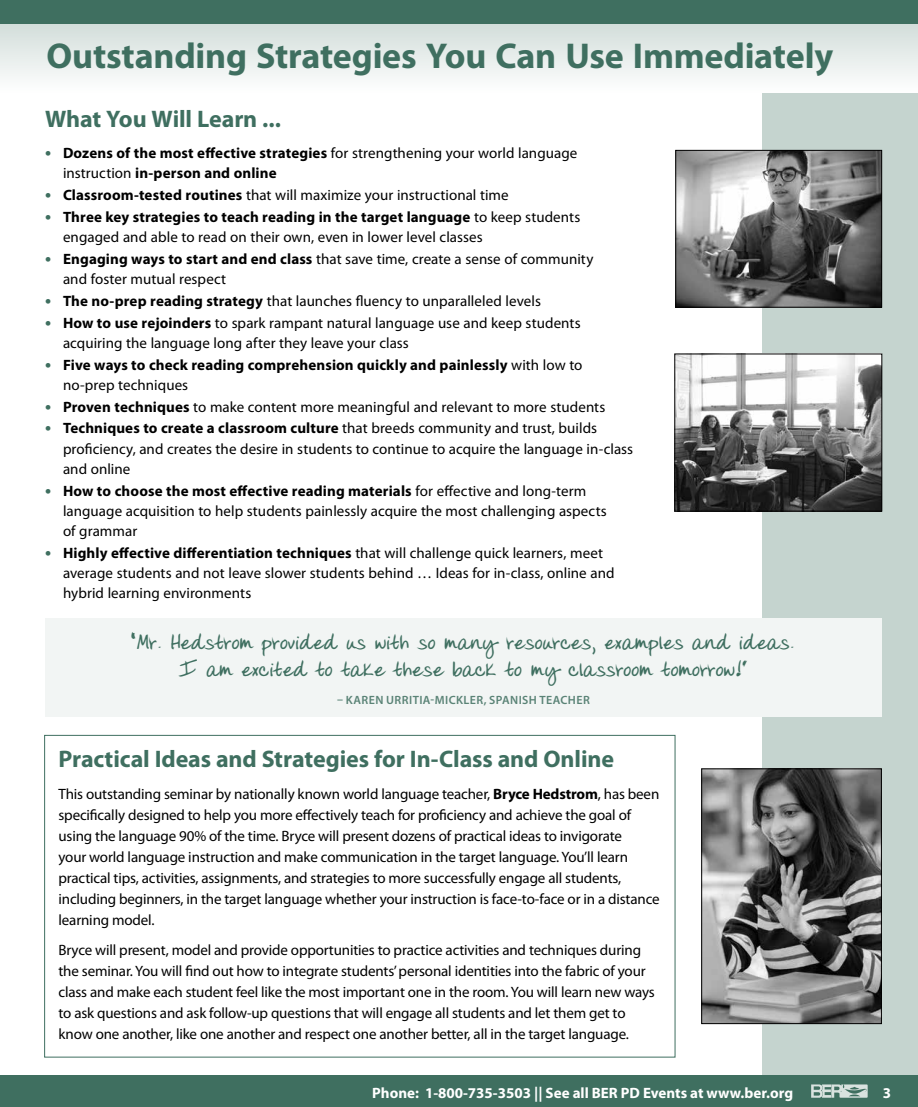
<style>
.page{position:relative;width:918px;height:1107px;background:#fff}
.page>*{position:absolute;margin:0;border:0;box-sizing:border-box;transform-origin:0 0}
.t1{font:700 36px "Myriad Pro";letter-spacing:-.005em;color:#3f6f60}
.t2{font:700 24px "Myriad Pro";letter-spacing:-.005em;color:#3f6f60}
.t3{font:700 22.5px/27px "Donnys Hand";letter-spacing:.005em;color:#3f6f60;text-align:center}
.t4{font:15px/21px "Myriad Pro";letter-spacing:-.01em;color:#000}
.t5{font:700 15px/20.2px "Myriad Pro";letter-spacing:.01em;color:#000}
.t6{font:700 15px "Myriad Pro";color:#fff}
.t7{font:600 12px "Myriad Pro";letter-spacing:.03em;color:#5a8376}
.s1{font-size:18px;color:#3f6f60}
.s2{font-weight:400}
.s3{font-weight:700;font-size:18px;color:#3f6f60}
.s4{font-weight:700}
</style>
<div class="page">
<div style="left:763px;top:0;width:155px;height:1107px;background:#c5d4cf"></div>
<div style="left:0;top:1076px;width:918px;height:31px;background:#3f6f60"></div>
<svg style="left:811px;top:1084px;width:57px;height:14px"></svg>
<svg style="left:0;top:24px;width:918px;height:68px"></svg>
<div style="left:0;top:0;width:918px;height:24px;background:#3f6f60"></div>
<div style="left:45px;top:618px;width:837px;height:99px;background:#f2f5f4"></div>
<img style="left:677px;top:152px;width:203px;height:154px">
<div style="left:675px;top:150px;width:207px;height:158px;border:1px solid #000"></div>
<img style="left:677px;top:356px;width:203px;height:153px">
<div style="left:675px;top:354px;width:207px;height:157px;border:1px solid #000"></div>
<img style="left:703px;top:770px;width:177px;height:252px">
<div style="left:701px;top:768px;width:181px;height:256px;border:1px solid #000"></div>
<h1 class="t1" style="left:46px;top:32px;width:788px">Outstanding Strategies You Can Use Immediately</h1>
<h2 class="t2" style="left:45px;top:104px;width:238px">What You Will Learn ...</h2>
<p class="t5" style="left:63px;top:143px;width:516px;text-indent:-18px"><span class="s1">•</span> Dozens of the most effective strategies <span class="s2">for strengthening your world language instruction</span> in-person and online</p>
<p class="t4" style="left:45px;top:184px;width:465px"><span class="s3">•</span> <span class="s4">Classroom-tested routines</span> that will maximize your instructional time</p>
<p class="t4" style="left:63px;top:207px;width:519px;line-height:20.2px;text-indent:-18px"><span class="s3">•</span> <span class="s4">Three key strategies to teach reading in the target language</span> to keep students engaged and able to read on their own, even in lower level classes</p>
<p class="t4" style="left:63px;top:249px;width:532px;line-height:20.2px;text-indent:-18px"><span class="s3">•</span> <span class="s4">Engaging ways to start and end class</span> that save time, create a sense of community and foster mutual respect</p>
<p class="t4" style="left:45px;top:290px;width:497px"><span class="s3">•</span> <span class="s4">The no-prep reading strategy</span> that launches fluency to unparalleled levels</p>
<p class="t4" style="left:63px;top:312px;width:519px;line-height:20.2px;text-indent:-18px"><span class="s3">•</span> <span class="s4">How to use rejoinders</span> to spark rampant natural language use and keep students acquiring the language long after they leave your class</p>
<p class="t5" style="left:63px;top:354px;width:521px;text-indent:-18px"><span class="s1">•</span> Five ways to check reading comprehension quickly and painlessly <span class="s2">with low to no-prep techniques</span></p>
<p class="t4" style="left:45px;top:396px;width:562px"><span class="s3">•</span> <span class="s4">Proven techniques</span> to make content more meaningful and relevant to more students</p>
<p class="t4" style="left:63px;top:418px;width:572px;line-height:20.2px;text-indent:-18px"><span class="s3">•</span> <span class="s4">Techniques to create a classroom culture</span> that breeds community and trust, builds proficiency, and creates the desire in students to continue to acquire the language in-class and online</p>
<p class="t4" style="left:63px;top:480px;width:545px;line-height:20.2px;text-indent:-18px"><span class="s3">•</span> <span class="s4">How to choose the most effective reading materials</span> for effective and long-term language acquisition to help students painlessly acquire the most challenging aspects of grammar</p>
<p class="t4" style="left:63px;top:543px;width:553px;line-height:20.2px;text-indent:-18px"><span class="s3">•</span> <span class="s4">Highly effective differentiation techniques</span> that will challenge quick learners, meet average students and not leave slower students behind … Ideas for in-class, online and hybrid learning environments</p>
<h3 class="t3" style="left:132px;top:630px;width:663px">“Mr. Hedstrom provided us with so many resources, examples and ideas.<br>I am excited to take these back to my classroom tomorrow!”</h3>
<p class="t7" style="left:337px;top:693px;width:254px">– KAREN URRITIA-MICKLER, SPANISH TEACHER</p>
<h2 class="t2" style="left:58px;top:744px;width:557px">Practical Ideas and Strategies for In-Class and Online</h2>
<p class="t4" style="left:58px;top:783px;width:603px">This outstanding seminar by nationally known world language teacher, <span class="s4">Bryce Hedstrom</span>, has been specifically designed to help you more effectively teach for proficiency and achieve the goal of using the language 90% of the time. Bryce will present dozens of practical ideas to invigorate<br>your world language instruction and make communication in the target language. You’ll learn practical tips, activities, assignments, and strategies to more successfully engage all students, including beginners, in the target language whether your instruction is face-to-face or in a distance learning model.</p>
<p class="t4" style="left:58px;top:939px;width:598px">Bryce will present, model and provide opportunities to practice activities and techniques during the seminar. You will find out how to integrate students’ personal identities into the fabric of your class and make each student feel like the most important one in the room. You will learn new ways to ask questions and ask follow-up questions that will engage all students and let them get to know one another, like one another and respect one another better, all in the target language.</p>
<p class="t6" style="left:372px;top:1083px;width:422px">Phone: 1-800-735-3503 || See all BER PD Events at www.ber.org</p>
<p class="t6" style="left:883px;top:1083px;width:10px">3</p>
</div>
